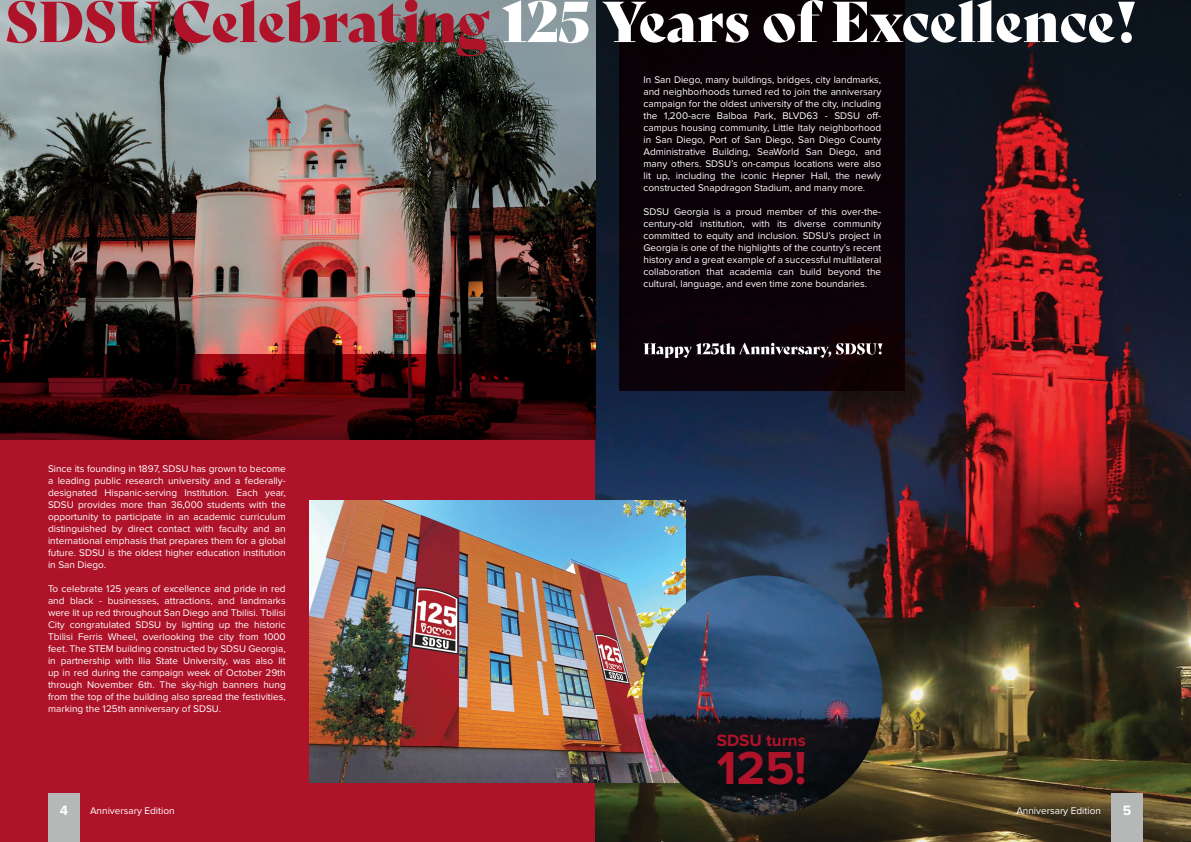
<style>
.page{position:relative;width:1191px;height:842px;background:#fff}
.page>*{position:absolute;margin:0;border:0;box-sizing:border-box;transform-origin:0 0}
.t1{font:700 48px "Proxima Nova";color:#ae132a}
.t2{font:700 17px "Proxima Nova";color:#ae132a}
.t3{font:700 14px "Proxima Nova";color:#fff}
.t4{font:10px/12px "Proxima Nova";color:#fff;text-align:justify}
</style>
<div class="page">
<div style="left:0;top:378px;width:595px;height:464px;background:#ae132a"></div>
<img style="left:595px;top:0;width:596px;height:842px">
<img style="left:0;top:0;width:595px;height:355px">
<svg style="left:0;top:355px;width:595px;height:85px;background:#2f0306"></svg>
<img style="left:310px;top:501px;width:375px;height:282px">
<div style="left:619px;top:0;width:286px;height:390px;background:#0a0106"></div>
<svg style="left:643px;top:343px;width:239px;height:15px"></svg>
<svg style="left:502px;top:0;width:632px;height:43px"></svg>
<svg style="left:7px;top:0;width:482px;height:56px;background:#966c73"></svg>
<img style="left:642px;top:575px;width:240px;height:240px;border-radius:120px">
<div style="left:1111px;top:794px;width:32px;height:48px;background:#b6b8b8"></div>
<div style="left:48px;top:794px;width:32px;height:48px;background:#b6b8b8"></div>
<p class="t4" style="left:48px;top:463px;width:239px">Since its founding in 1897, SDSU has grown to become a leading public research university and a federally&shy;designated Hispanic-serving Institution. Each year, SDSU provides more than 36,000 students with the opportunity to participate in an academic curriculum distinguished by direct contact with faculty and an international emphasis that prepares them for a global future. SDSU is the oldest higher education institution in San Diego.</p>
<p class="t4" style="left:48px;top:583px;width:239px">To celebrate 125 years of excellence and pride in red and black - businesses, attractions, and landmarks were lit up red throughout San Diego and Tbilisi. Tbilisi City congratulated SDSU by lighting up the historic Tbilisi Ferris Wheel, overlooking the city from 1000 feet. The STEM building constructed by SDSU Georgia, in partnership with Ilia State University, was also lit up in red during the campaign week of October 29th through November 6th. The sky-high banners hung from the top of the building also spread the festivities, marking the 125th anniversary of SDSU.</p>
<p class="t4" style="left:643px;top:74px;width:239px">In San Diego, many buildings, bridges, city landmarks, and neighborhoods turned red to join the anniversary campaign for the oldest university of the city, including the 1,200-acre Balboa Park, BLVD63 - SDSU off&shy;campus housing community, Little Italy neighborhood in San Diego, Port of San Diego, San Diego County Administrative Building, SeaWorld San Diego, and many others. SDSU’s on-campus locations were also lit up, including the iconic Hepner Hall, the newly constructed Snapdragon Stadium, and many more.</p>
<p class="t4" style="left:643px;top:206px;width:239px">SDSU Georgia is a proud member of this over-the&shy;century-old institution, with its diverse community committed to equity and inclusion. SDSU’s project in Georgia is one of the highlights of the country’s recent history and a great example of a successful multilateral collaboration that academia can build beyond the cultural, language, and even time zone boundaries.</p>
<h2 class="t2" style="left:717px;top:728px;width:90px">SDSU turns</h2>
<h1 class="t1" style="left:717px;top:732px;width:91px">125!</h1>
<h3 class="t3" style="left:60px;top:800px;width:10px">4</h3>
<p class="t4" style="left:90px;top:805px;width:86px">Anniversary Edition</p>
<p class="t4" style="left:1016px;top:805px;width:86px">Anniversary Edition</p>
<h3 class="t3" style="left:1123px;top:800px;width:10px">5</h3>
</div>
